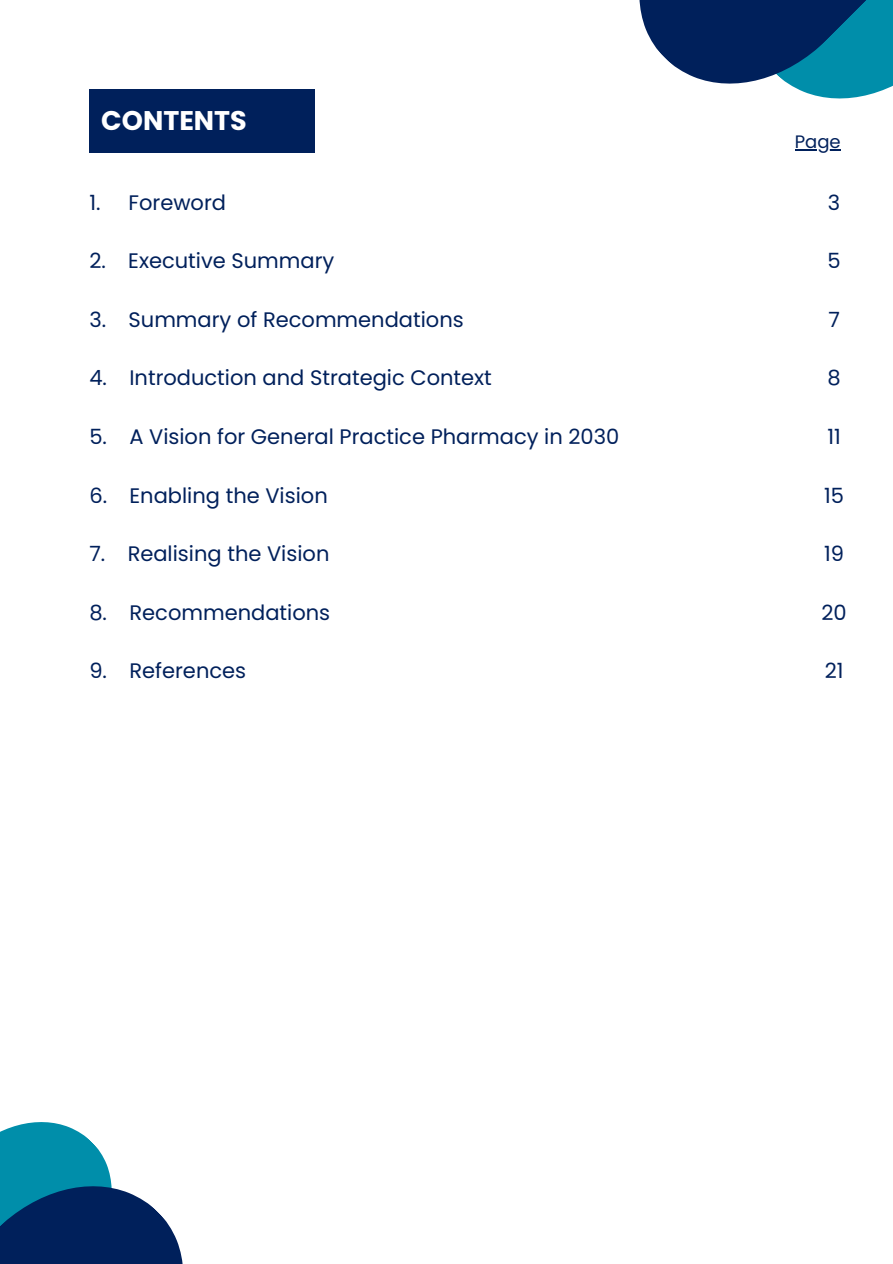
<style>
.page{position:relative;width:893px;height:1264px;background:#fff}
.page>*{position:absolute;margin:0;border:0;box-sizing:border-box;transform-origin:0 0}
.t1{font:700 27px "Poppins";color:#fff}
.t2{font:21px "Poppins";color:#00205b}
.t3{font:18px "Poppins";color:#00205b}
</style>
<div class="page">
<svg style="left:0;top:1122px;width:183px;height:141px"></svg>
<svg style="left:639px;top:0;width:253px;height:99px"></svg>
<div style="left:89px;top:89px;width:225px;height:64px;background:#00205b"></div>
<hr style="left:794px;top:149px;width:46px;height:1px;background:#00205b">
<h1 class="t1" style="left:101px;top:101px;width:147px">CONTENTS</h1>
<h2 class="t3" style="left:794px;top:129px;width:47px">Page</h2>
<p class="t2" style="left:89px;top:188px;width:138px">1. Foreword</p>
<h2 class="t2" style="left:827px;top:188px;width:14px">3</h2>
<h2 class="t2" style="left:89px;top:246px;width:246px">2. Executive Summary</h2>
<h2 class="t2" style="left:89px;top:305px;width:376px">3. Summary of Recommendations</h2>
<h2 class="t2" style="left:89px;top:363px;width:404px">4. Introduction and Strategic Context</h2>
<h2 class="t2" style="left:89px;top:422px;width:531px">5. A Vision for General Practice Pharmacy in 2030</h2>
<h2 class="t2" style="left:89px;top:480px;width:240px">6. Enabling the Vision</h2>
<h2 class="t2" style="left:89px;top:539px;width:241px">7. Realising the Vision</h2>
<h2 class="t2" style="left:89px;top:597px;width:242px">8. Recommendations</h2>
<h2 class="t2" style="left:827px;top:246px;width:15px">5</h2>
<h2 class="t2" style="left:828px;top:305px;width:13px">7</h2>
<h2 class="t2" style="left:827px;top:363px;width:15px">8</h2>
<h2 class="t2" style="left:827px;top:422px;width:15px">11</h2>
<h2 class="t2" style="left:824px;top:480px;width:21px">15</h2>
<h2 class="t2" style="left:824px;top:539px;width:21px">19</h2>
<h2 class="t2" style="left:821px;top:597px;width:27px">20</h2>
<h2 class="t2" style="left:89px;top:656px;width:158px">9. References</h2>
<h2 class="t2" style="left:824px;top:656px;width:20px">21</h2>
</div>
